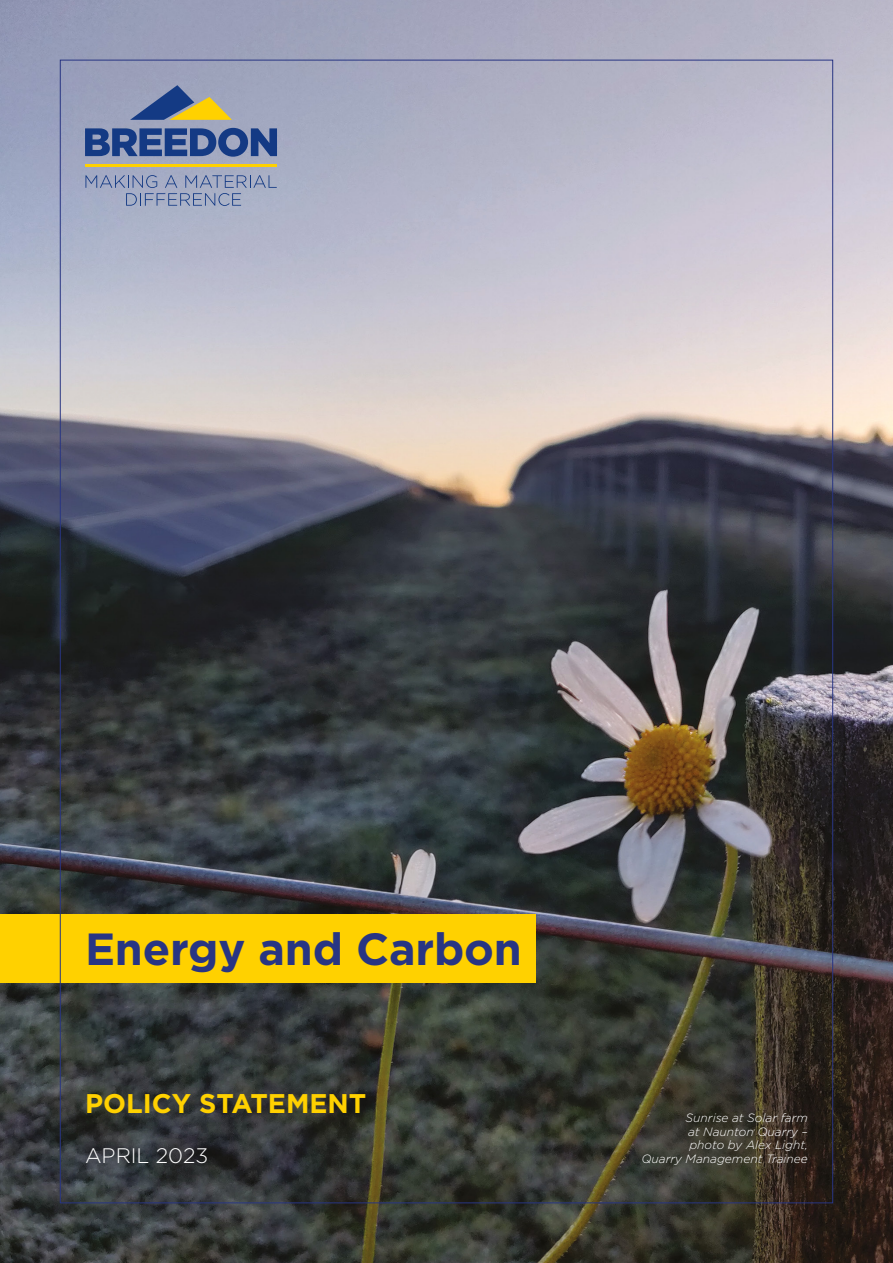
<style>
.page{position:relative;width:893px;height:1263px;background:#fff}
.page>*{position:absolute;margin:0;border:0;box-sizing:border-box;transform-origin:0 0}
.t1{font:700 45px "Gotham";letter-spacing:-.005em;color:#283583}
.t2{font:700 27px "Gotham";color:#ffd100}
.t3{font:300 21px "Gotham";color:#fff}
.t4{font:italic 300 12px/13.5px "Gotham";color:#fff;text-align:right}
</style>
<div class="page">
<img style="left:0;top:0;width:893px;height:1263px">
<div style="left:0;top:914px;width:536px;height:68px;background:#ffd100"></div>
<svg style="left:130px;top:85px;width:102px;height:35px;background:#8a8f86"></svg>
<svg style="left:85px;top:128px;width:192px;height:29px;background:#456098"></svg>
<hr style="left:85px;top:165px;width:192px;height:2px;background:#ffd100">
<svg style="left:85px;top:175px;width:192px;height:31px;background:#95a0bd"></svg>
<h1 class="t1" style="left:85px;top:919px;width:438px">Energy and Carbon</h1>
<h2 class="t2" style="left:85px;top:1085px;width:283px">POLICY STATEMENT</h2>
<h3 class="t3" style="left:85px;top:1142px;width:125px">APRIL 2023</h3>
<p class="t4" style="left:641px;top:1111px;width:168px">Sunrise at Solar farm<br>at Naunton Quarry –<br>photo by Alex Light,<br>Quarry Management Trainee</p>
</div>
